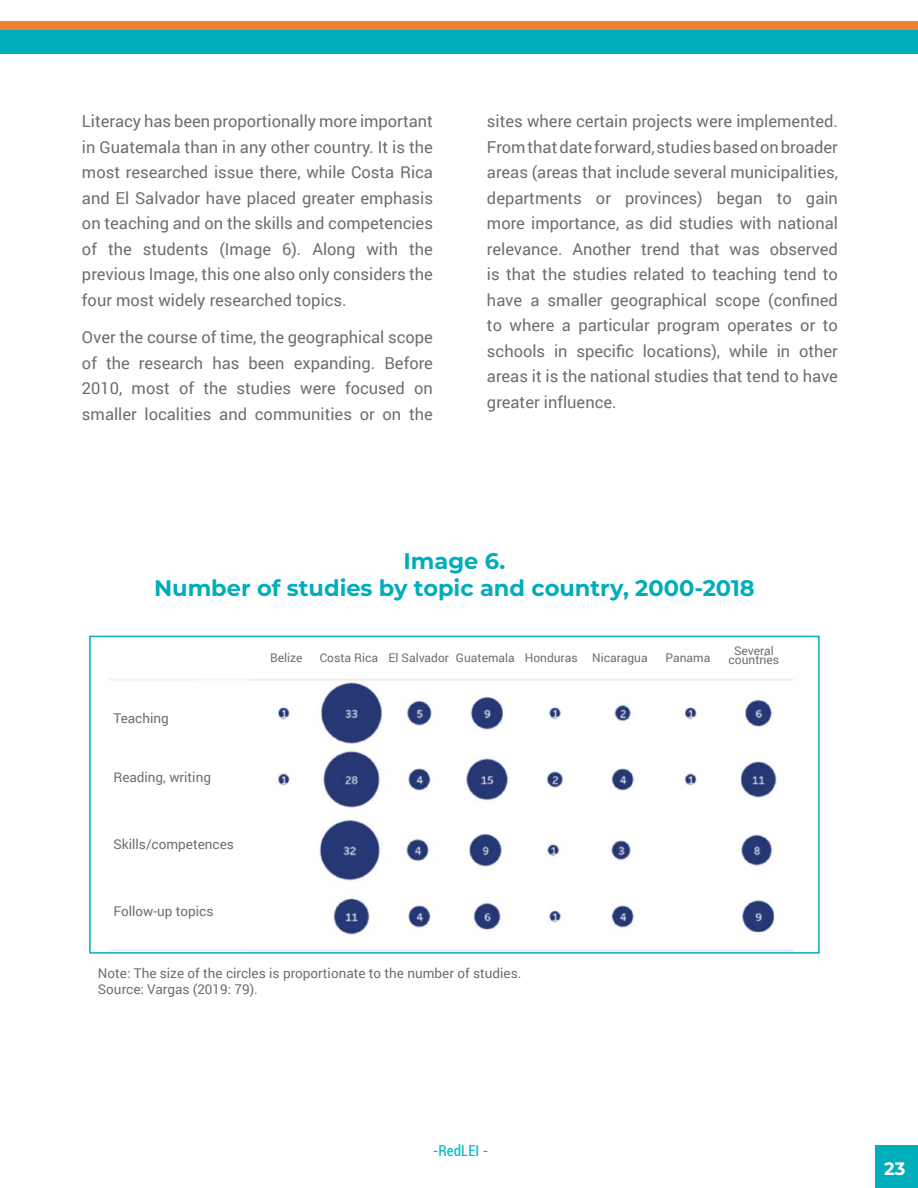
<style>
.page{position:relative;width:918px;height:1188px;background:#fff}
.page>*{position:absolute;margin:0;border:0;box-sizing:border-box;transform-origin:0 0}
.t1{font:700 22.5px/27px "Montserrat";color:#00adbb;text-align:center}
.t2{font:700 18px "Montserrat";color:#fff}
.t3{font:16.5px/25.5px "Roboto";color:#6d6e71;text-align:justify}
.t4{font:condensed 15px "Roboto";color:#00b7bd}
.t5{font:13.5px/16.5px "Roboto";color:#6d6e71}
.t6{font:12px/9px "Roboto";color:#6d6e71;text-align:center}
</style>
<div class="page">
<div style="left:0;top:21px;width:918px;height:24px;background:#ef8034"></div>
<div style="left:875px;top:1145px;width:43px;height:43px;background:#00adbb"></div>
<div style="left:0;top:30px;width:918px;height:24px;background:#00adbb"></div>
<img style="left:108px;top:679px;width:686px;height:272px">
<div style="left:89px;top:636px;width:731px;height:318px;border:2px solid #00adbb"></div>
<p class="t3" style="left:82px;top:108px;width:353px">Literacy has been proportionally more important in Guatemala than in any other country. It is the most researched issue there, while Costa Rica and El Salvador have placed greater emphasis on teaching and on the skills and competencies of the students (Image 6). Along with the previous Image, this one also only considers the four most widely researched topics.</p>
<p class="t3" style="left:82px;top:324px;width:353px">Over the course of time, the geographical scope of the research has been expanding. Before 2010, most of the studies were focused on smaller localities and communities or on the</p>
<p class="t3" style="left:487px;top:108px;width:353px">sites where certain projects were implemented.<br>From that date forward, studies based on broader areas (areas that include several municipalities, departments or provinces) began to gain more importance, as did studies with national relevance. Another trend that was observed is that the studies related to teaching tend to have a smaller geographical scope (confined to where a particular program operates or to schools in specific locations), while in other areas it is the national studies that tend to have greater influence.</p>
<h1 class="t1" style="left:154px;top:546px;width:602px">Image 6.<br>Number of studies by topic and country, 2000-2018</h1>
<p class="t5" style="left:113px;top:709px;width:57px">Teaching</p>
<p class="t5" style="left:113px;top:769px;width:99px">Reading, writing</p>
<p class="t5" style="left:113px;top:836px;width:122px">Skills/competences</p>
<p class="t5" style="left:113px;top:903px;width:102px">Follow-up topics</p>
<p class="t6" style="left:270px;top:653px;width:34px">Belize</p>
<p class="t6" style="left:320px;top:653px;width:330px">Costa Rica El Salvador Guatemala Honduras Nicaragua</p>
<p class="t6" style="left:666px;top:653px;width:46px">Panama</p>
<p class="t6" style="left:729px;top:646px;width:52px">Several countries</p>
<p class="t5" style="left:98px;top:964px;width:425px">Note: The size of the circles is proportionate to the number of studies.<br>Source: Vargas (2019: 79).</p>
<p class="t4" style="left:433px;top:1140px;width:57px">-RedLEI -</p>
<p class="t2" style="left:884px;top:1155px;width:23px">23</p>
</div>
